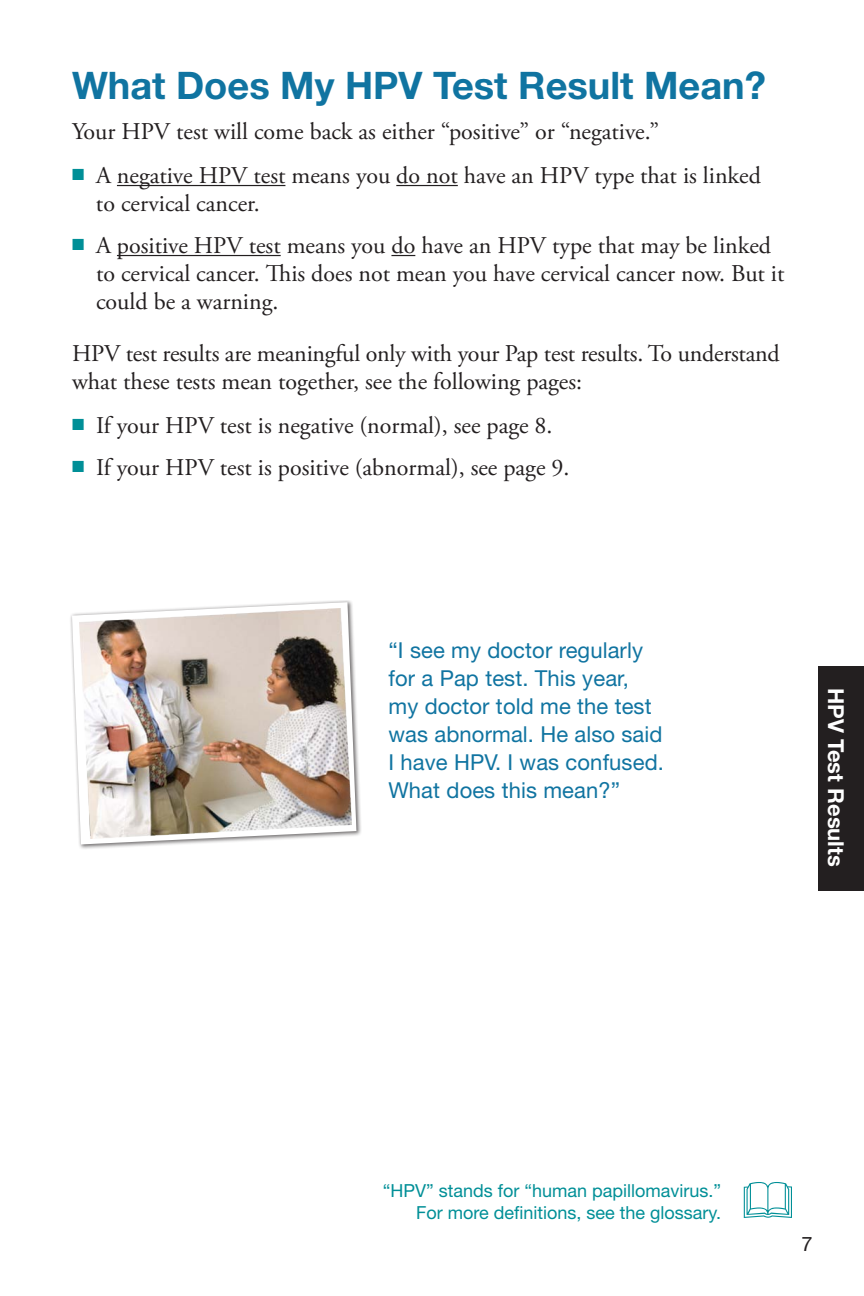
<style>
.page{position:relative;width:864px;height:1296px;background:#fff}
.page>*{position:absolute;margin:0;border:0;box-sizing:border-box;transform-origin:0 0}
.t1{font:700 38px "Helvetica Neue LT Std";color:#1074a1}
.Body{font:24px/28px "Adobe Garamond Pro";color:#231f20}
.Body-2{font:22px/28px "Helvetica Neue LT Std";letter-spacing:.005em;color:#1074a1}
.t2{font:700 22px "Helvetica Neue LT Std";color:#fff}
.t3{font:20px "Helvetica Neue LT Std";color:#231f20}
.Glossary_footer{font:18px/22px "Helvetica Neue LT Std";color:#008f97;text-align:right}
.s1{color:#008f97}
</style>
<div class="page">
<hr style="left:117px;top:185px;width:168px;height:1px;background:#231f20">
<hr style="left:396px;top:185px;width:62px;height:1px;background:#231f20">
<hr style="left:117px;top:255px;width:164px;height:1px;background:#231f20">
<svg style="left:391px;top:255px;width:24px;height:1px"></svg>
<div style="left:69px;top:600px;width:292px;height:250px;background:#231f20;opacity:.65"></div>
<svg style="left:72px;top:602px;width:284px;height:242px"></svg>
<img style="left:80px;top:609px;width:271px;height:230px">
<svg style="left:744px;top:1182px;width:48px;height:36px"></svg>
<div style="left:818px;top:666px;width:46px;height:224px;background:#231f20"></div>
<h1 class="t1" style="left:72px;top:62px;width:695px">What Does My HPV Test Result Mean?</h1>
<p class="Body" style="left:72px;top:118px;width:589px">Your HPV test will come back as either “positive” or “negative.”</p>
<p class="Body" style="left:96px;top:162px;width:666px;text-indent:-24px"><span class="s1">■</span> A negative HPV test means you do not have an HPV type that is linked to cervical cancer.</p>
<p class="Body" style="left:96px;top:232px;width:690px;text-indent:-24px"><span class="s1">■</span> A positive HPV test means you do have an HPV type that may be linked to cervical cancer. This does not mean you have cervical cancer now. But it could be a warning.</p>
<p class="Body" style="left:72px;top:340px;width:709px">HPV test results are meaningful only with your Pap test results. To understand what these tests mean together, see the following pages:</p>
<p class="Body" style="left:72px;top:412px;width:482px"><span class="s1">■</span> If your HPV test is negative (normal), see page 8.</p>
<p class="Body" style="left:72px;top:454px;width:499px"><span class="s1">■</span> If your HPV test is positive (abnormal), see page 9.</p>
<p class="Body-2" style="left:388px;top:636px;width:277px">“I see my doctor regularly for a Pap test. This year, my doctor told me the test was abnormal. He also said<br>I have HPV. I was confused.<br>What does this mean?”</p>
<p class="t2" style="left:850px;top:688px;width:180px;rotate:90deg">HPV Test Results</p>
<p class="Glossary_footer" style="left:383px;top:1179px;width:340px">“HPV” stands for “human papillomavirus.”<br>For more definitions, see the glossary.</p>
<p class="t3" style="left:801px;top:1232px;width:13px">7</p>
</div>
